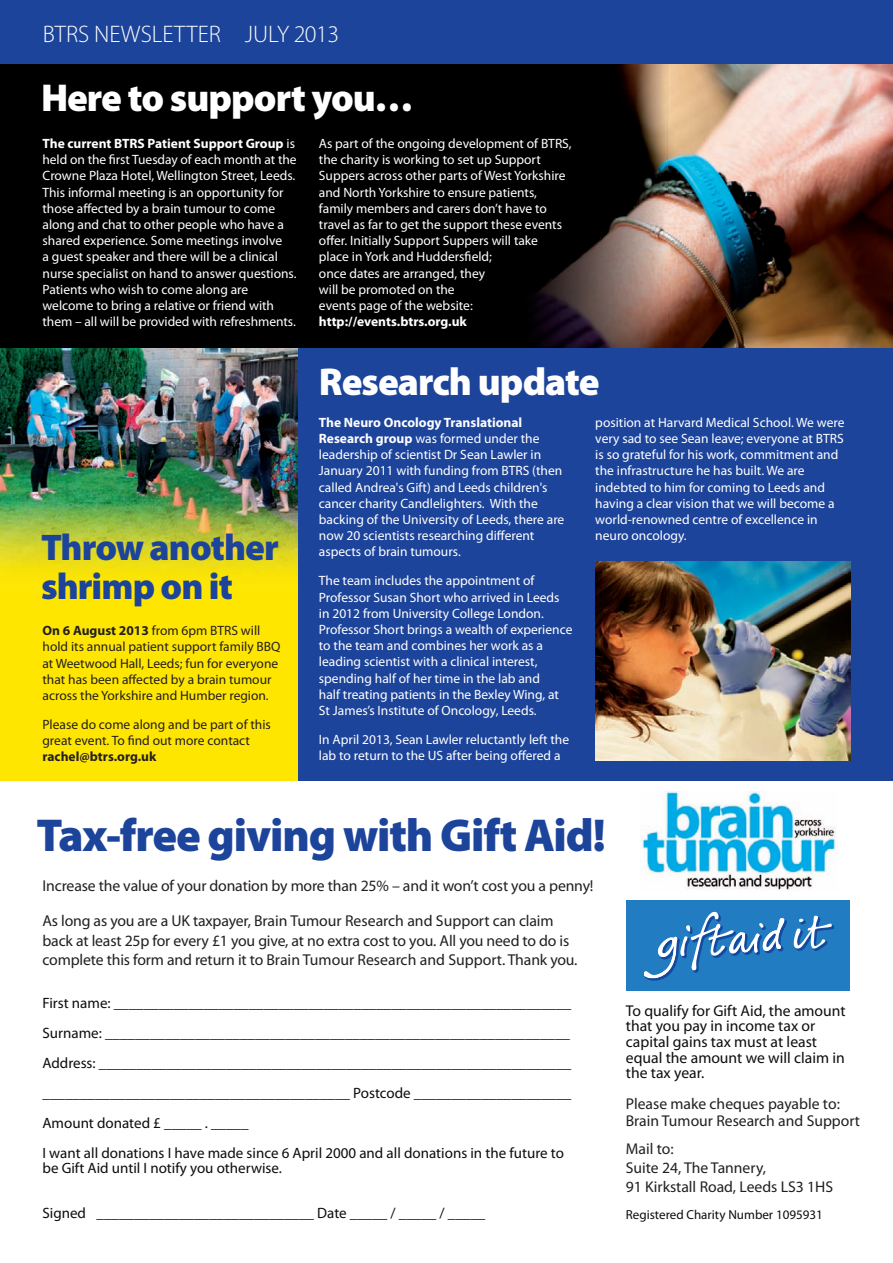
<style>
.page{position:relative;width:893px;height:1263px;background:#fff}
.page>*{position:absolute;margin:0;border:0;box-sizing:border-box;transform-origin:0 0}
.t1{font:900 46.35px "Myriad Pro";letter-spacing:-.025em;color:#1d449b}
.t2{font:900 39px "Myriad Pro";letter-spacing:-.025em;color:#fff}
.t3{font:900 37.2px/38.7px "Myriad Pro";letter-spacing:-.025em;color:#1d449b}
.t4{font:300 24px "Myriad Pro";color:#fff}
.t5{font:18px/18px "Myriad Pro";color:#0d0d0d}
.t6{font:15.75px/19.5px "Myriad Pro";letter-spacing:-.01em;color:#231f20}
.t7{font:15.6px/15.6px "Myriad Pro";color:#0d0d0d}
.t8{font:15.6px/18.8px "Myriad Pro";color:#231f20}
.t9{font:15px/30px "Myriad Pro";color:#0d0d0d}
.t10{font:13.5px/16.2px "Myriad Pro";color:#fff}
.t11{font:13.5px/16.2px "Myriad Pro";color:#231f20}
.t12{font:700 13.5px "Myriad Pro";color:#fff}
.t13{font:700 13.5px "Myriad Pro";color:#231f20}
.t14{font:13.05px "Myriad Pro";color:#0d0d0d}
.s1{font-weight:700}
</style>
<div class="page">
<div style="left:0;top:301px;width:893px;height:491px;background:#1d449b"></div>
<div style="left:0;top:301px;width:298px;height:491px;background:#ffe601"></div>
<img style="left:0;top:348px;width:298px;height:155px">
<img style="left:0;top:503px;width:298px;height:69px">
<div style="left:0;top:0;width:893px;height:348px;background:#000"></div>
<img style="left:668px;top:64px;width:225px;height:284px">
<img style="left:533px;top:64px;width:135px;height:284px">
<div style="left:0;top:781px;width:893px;height:482px;background:#fff"></div>
<img style="left:878px;top:64px;width:15px;height:202px">
<div style="left:0;top:0;width:893px;height:64px;background:#1d449b"></div>
<div style="left:626px;top:900px;width:224px;height:91px;background:#227cc1"></div>
<svg style="left:644px;top:911px;width:190px;height:69px"></svg>
<img style="left:640px;top:792px;width:196px;height:98px">
<img style="left:595px;top:562px;width:255px;height:198px">
<h3 class="t4" style="left:43px;top:25px;width:298px">BTRS NEWSLETTER JULY 2013</h3>
<h2 class="t2" style="left:41px;top:83px;width:374px">Here to support you…</h2>
<p class="t10" style="left:43px;top:136px;width:256px"><span class="s1">The current BTRS Patient Support Group</span> is held on the first Tuesday of each month at the Crowne Plaza Hotel, Wellington Street, Leeds.<br>This informal meeting is an opportunity for those affected by a brain tumour to come along and chat to other people who have a shared experience. Some meetings involve<br>a guest speaker and there will be a clinical nurse specialist on hand to answer questions.<br>Patients who wish to come along are welcome to bring a relative or friend with them – all will be provided with refreshments.</p>
<p class="t10" style="left:319px;top:136px;width:254px">As part of the ongoing development of BTRS, the charity is working to set up Support Suppers across other parts of West Yorkshire and North Yorkshire to ensure patients, family members and carers don’t have to travel as far to get the support these events offer. Initially Support Suppers will take<br>place in York and Huddersfield;<br>once dates are arranged, they<br>will be promoted on the<br>events page of the website:</p>
<p class="t12" style="left:319px;top:317px;width:149px">http://events.btrs.org.uk</p>
<h3 class="t3" style="left:41px;top:531px;width:239px">Throw another shrimp on it</h3>
<p class="t11" style="left:43px;top:624px;width:240px"><span class="s1">On 6 August 2013</span> from 6pm BTRS will hold its annual patient support family BBQ at Weetwood Hall, Leeds; fun for everyone that has been affected by a brain tumour across the Yorkshire and Humber region.</p>
<p class="t11" style="left:43px;top:717px;width:230px">Please do come along and be part of this great event. To find out more contact</p>
<p class="t13" style="left:43px;top:752px;width:115px">rachel@btrs.org.uk</p>
<h2 class="t2" style="left:319px;top:367px;width:282px">Research update</h2>
<p class="t10" style="left:319px;top:415px;width:247px"><span class="s1">The Neuro Oncology Translational Research group</span> was formed under the leadership of scientist Dr Sean Lawler in January 2011 with funding from BTRS (then called Andrea's Gift) and Leeds children's cancer charity Candlelighters. With the backing of the University of Leeds, there are now 20 scientists researching different aspects of brain tumours.</p>
<p class="t10" style="left:319px;top:574px;width:255px">The team includes the appointment of Professor Susan Short who arrived in Leeds in 2012 from University College London.<br>Professor Short brings a wealth of experience to the team and combines her work as a leading scientist with a clinical interest, spending half of her time in the lab and<br>half treating patients in the Bexley Wing, at St James’s Institute of Oncology, Leeds.</p>
<p class="t10" style="left:319px;top:732px;width:252px">In April 2013, Sean Lawler reluctantly left the lab to return to the US after being offered a</p>
<p class="t10" style="left:595px;top:415px;width:251px">position at Harvard Medical School. We were very sad to see Sean leave; everyone at BTRS is so grateful for his work, commitment and the infrastructure he has built. We are indebted to him for coming to Leeds and having a clear vision that we will become a world-renowned centre of excellence in neuro oncology.</p>
<h1 class="t1" style="left:36px;top:818px;width:571px">Tax-free giving with Gift Aid!</h1>
<p class="t6" style="left:43px;top:877px;width:553px">Increase the value of your donation by more than 25% – and it won’t cost you a penny!</p>
<p class="t6" style="left:43px;top:912px;width:537px">As long as you are a UK taxpayer, Brain Tumour Research and Support can claim back at least 25p for every £1 you give, at no extra cost to you. All you need to do is complete this form and return it to Brain Tumour Research and Support. Thank you.</p>
<h3 class="t5" style="left:43px;top:925px;width:526px">As long as you are a UK taxpayer Andrea’s Gift can claim back at least<br>25p for every £1 you give, at no extra cost to you. All you need to do is</h3>
<p class="t9" style="left:43px;top:989px;width:530px">First name: _____________________________________________________________ Surname: ______________________________________________________________ Address: _______________________________________________________________ _________________________________________ Postcode _____________________ Amount donated £ _____ . _____<br>I want all donations I have made since 6 April 2000 and all donations in the future to</p>
<p class="t9" style="left:43px;top:1154px;width:241px">be Gift Aid until I notify you otherwise.</p>
<p class="t9" style="left:43px;top:1199px;width:444px">Signed _____________________________ Date _____ / _____ / _____</p>
<p class="t7" style="left:626px;top:1004px;width:221px">To qualify for Gift Aid, the amount that you pay in income tax or capital gains tax must at least equal the amount we will claim in the tax year.</p>
<p class="t7" style="left:626px;top:1105px;width:84px;line-height:31.3px">Andrea’s Gift<br>Mail to:</p>
<p class="t7" style="left:626px;top:1160px;width:185px">Howard House, Wagon Lane<br>Bingley, BD16 1WA</p>
<p class="t14" style="left:626px;top:1210px;width:198px">Registered Charity Number 1095931</p>
<p class="t8" style="left:626px;top:1097px;width:236px;line-height:16.5px">Please make cheques payable to:<br>Brain Tumour Research and Support</p>
<p class="t8" style="left:626px;top:1141px;width:209px">Mail to:<br>Suite 24, The Tannery,<br>91 Kirkstall Road, Leeds LS3 1HS</p>
</div>
